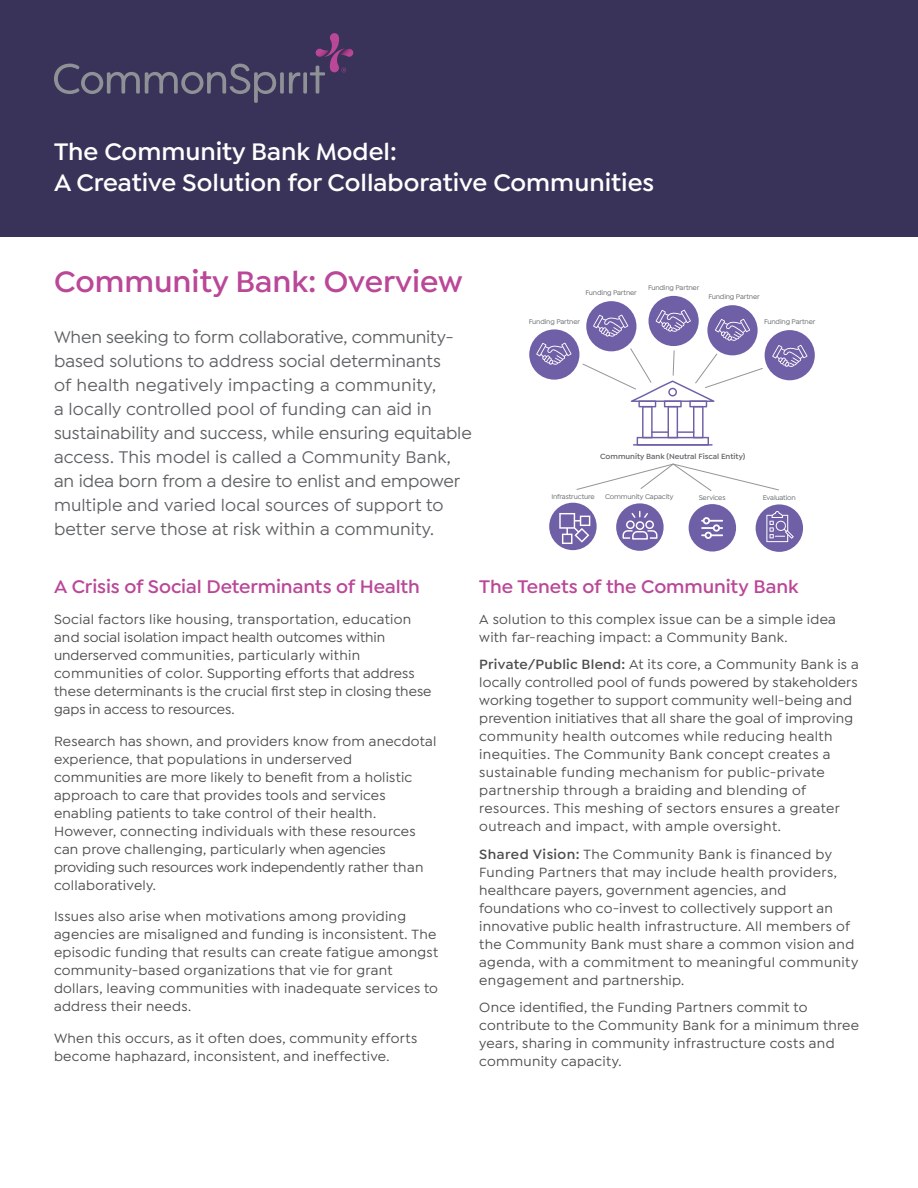
<style>
.page{position:relative;width:918px;height:1188px;background:#fff}
.page>*{position:absolute;margin:0;border:0;box-sizing:border-box;transform-origin:0 0}
.t1{font:600 31.5px "Isidora Sans";color:#ba4797}
.t2{font:600 25.5px/31.5px "Isidora Sans";color:#fff}
.t3{font:600 19.5px "Isidora Sans";letter-spacing:-.005em;color:#ba4797}
.t4{font:500 18px/24px "Isidora Sans";color:#5e6164}
.t5{font:500 14.25px/18px "Isidora Sans";letter-spacing:.02em;color:#4b4c4d}
.t6{font:600 7.95px "Isidora Sans";color:#5e6164}
.t7{font:500 7.2px "Isidora Sans";letter-spacing:-.025em;color:#5e6164}
.s1{font-weight:600}
</style>
<div class="page">
<div style="left:0;top:0;width:918px;height:236px;background:#393359"></div>
<svg style="left:54px;top:64px;width:222px;height:39px"></svg>
<svg style="left:280px;top:72px;width:4px;height:22px"></svg>
<svg style="left:289px;top:72px;width:11px;height:22px"></svg>
<svg style="left:303px;top:72px;width:4px;height:22px"></svg>
<svg style="left:310px;top:33px;width:44px;height:61px"></svg>
<div style="left:529px;top:329px;width:50px;height:51px;background:#6f5fa7;border-radius:50%"></div>
<div style="left:586px;top:301px;width:50px;height:50px;background:#6f5fa7;border-radius:50%"></div>
<div style="left:649px;top:296px;width:50px;height:50px;background:#6f5fa7;border-radius:50%"></div>
<div style="left:707px;top:305px;width:51px;height:50px;background:#6f5fa7;border-radius:50%"></div>
<div style="left:765px;top:330px;width:50px;height:50px;background:#6f5fa7;border-radius:50%"></div>
<svg style="left:582px;top:348px;width:181px;height:98px"></svg>
<svg style="left:656px;top:310px;width:35px;height:22px"></svg>
<svg style="left:715px;top:319px;width:35px;height:22px"></svg>
<svg style="left:772px;top:345px;width:35px;height:22px"></svg>
<svg style="left:593px;top:315px;width:35px;height:22px"></svg>
<svg style="left:536px;top:343px;width:36px;height:22px"></svg>
<div style="left:689px;top:504px;width:47px;height:48px;background:#6f5fa7;border-radius:50%"></div>
<svg style="left:701px;top:517px;width:22px;height:22px"></svg>
<div style="left:549px;top:503px;width:48px;height:47px;background:#6f5fa7;border-radius:50%"></div>
<svg style="left:559px;top:513px;width:31px;height:31px"></svg>
<div style="left:616px;top:503px;width:48px;height:48px;background:#6f5fa7;border-radius:50%"></div>
<svg style="left:631px;top:511px;width:17px;height:7px"></svg>
<div style="left:636px;top:521px;width:8px;height:9px;border:1px solid #fff;border-radius:50%"></div>
<div style="left:645px;top:520px;width:9px;height:9px;border:1px solid #fff;border-radius:50%"></div>
<div style="left:626px;top:520px;width:9px;height:9px;border:1px solid #fff;border-radius:50%"></div>
<svg style="left:622px;top:529px;width:36px;height:11px"></svg>
<div style="left:756px;top:504px;width:47px;height:48px;background:#6f5fa7;border-radius:50%"></div>
<svg style="left:766px;top:511px;width:28px;height:31px"></svg>
<svg style="left:576px;top:463px;width:203px;height:28px"></svg>
<h2 class="t2" style="left:54px;top:136px;width:602px">The Community Bank Model:<br>A Creative Solution for Collaborative Communities</h2>
<h1 class="t1" style="left:54px;top:263px;width:410px">Community Bank: Overview</h1>
<p class="t4" style="left:54px;top:325px;width:419px">When seeking to form collaborative, community&shy;based solutions to address social determinants<br>of health negatively impacting a community,<br>a locally controlled pool of funding can aid in sustainability and success, while ensuring equitable access. This model is called a Community Bank, an idea born from a desire to enlist and empower multiple and varied local sources of support to better serve those at risk within a community.</p>
<p class="t7" style="left:586px;top:289px;width:53px">Funding Partner</p>
<p class="t7" style="left:648px;top:284px;width:53px">Funding Partner</p>
<p class="t7" style="left:708px;top:292px;width:53px">Funding Partner</p>
<p class="t7" style="left:529px;top:318px;width:53px">Funding Partner</p>
<p class="t7" style="left:764px;top:318px;width:53px">Funding Partner</p>
<p class="t6" style="left:600px;top:452px;width:147px">Community Bank (Neutral Fiscal Entity)</p>
<p class="t7" style="left:551px;top:492px;width:45px">Infrastructure</p>
<p class="t7" style="left:605px;top:492px;width:70px">Community Capacity</p>
<p class="t7" style="left:699px;top:494px;width:28px">Services</p>
<p class="t7" style="left:763px;top:494px;width:34px">Evaluation</p>
<h3 class="t3" style="left:54px;top:575px;width:367px">A Crisis of Social Determinants of Health</h3>
<p class="t5" style="left:54px;top:611px;width:379px">Social factors like housing, transportation, education and social isolation impact health outcomes within underserved communities, particularly within communities of color. Supporting efforts that address these determinants is the crucial first step in closing these gaps in access to resources.</p>
<p class="t5" style="left:54px;top:732px;width:384px">Research has shown, and providers know from anecdotal experience, that populations in underserved communities are more likely to benefit from a holistic approach to care that provides tools and services enabling patients to take control of their health.<br>However, connecting individuals with these resources can prove challenging, particularly when agencies providing such resources work independently rather than collaboratively.</p>
<p class="t5" style="left:54px;top:908px;width:386px">Issues also arise when motivations among providing agencies are misaligned and funding is inconsistent. The episodic funding that results can create fatigue amongst community-based organizations that vie for grant dollars, leaving communities with inadequate services to address their needs.</p>
<p class="t5" style="left:54px;top:1029px;width:365px">When this occurs, as it often does, community efforts become haphazard, inconsistent, and ineffective.</p>
<h3 class="t3" style="left:479px;top:575px;width:321px">The Tenets of the Community Bank</h3>
<p class="t5" style="left:479px;top:611px;width:358px">A solution to this complex issue can be a simple idea with far-reaching impact: a Community Bank.</p>
<p class="t5" style="left:479px;top:656px;width:381px"><span class="s1">Private/Public Blend:</span> At its core, a Community Bank is a locally controlled pool of funds powered by stakeholders working together to support community well-being and prevention initiatives that all share the goal of improving community health outcomes while reducing health inequities. The Community Bank concept creates a sustainable funding mechanism for public-private partnership through a braiding and blending of resources. This meshing of sectors ensures a greater outreach and impact, with ample oversight.</p>
<p class="t5" style="left:479px;top:845px;width:381px"><span class="s1">Shared Vision:</span> The Community Bank is financed by Funding Partners that may include health providers, healthcare payers, government agencies, and foundations who co-invest to collectively support an innovative public health infrastructure. All members of the Community Bank must share a common vision and agenda, with a commitment to meaningful community engagement and partnership.</p>
<p class="t5" style="left:479px;top:998px;width:381px">Once identified, the Funding Partners commit to contribute to the Community Bank for a minimum three years, sharing in community infrastructure costs and community capacity.</p>
</div>
